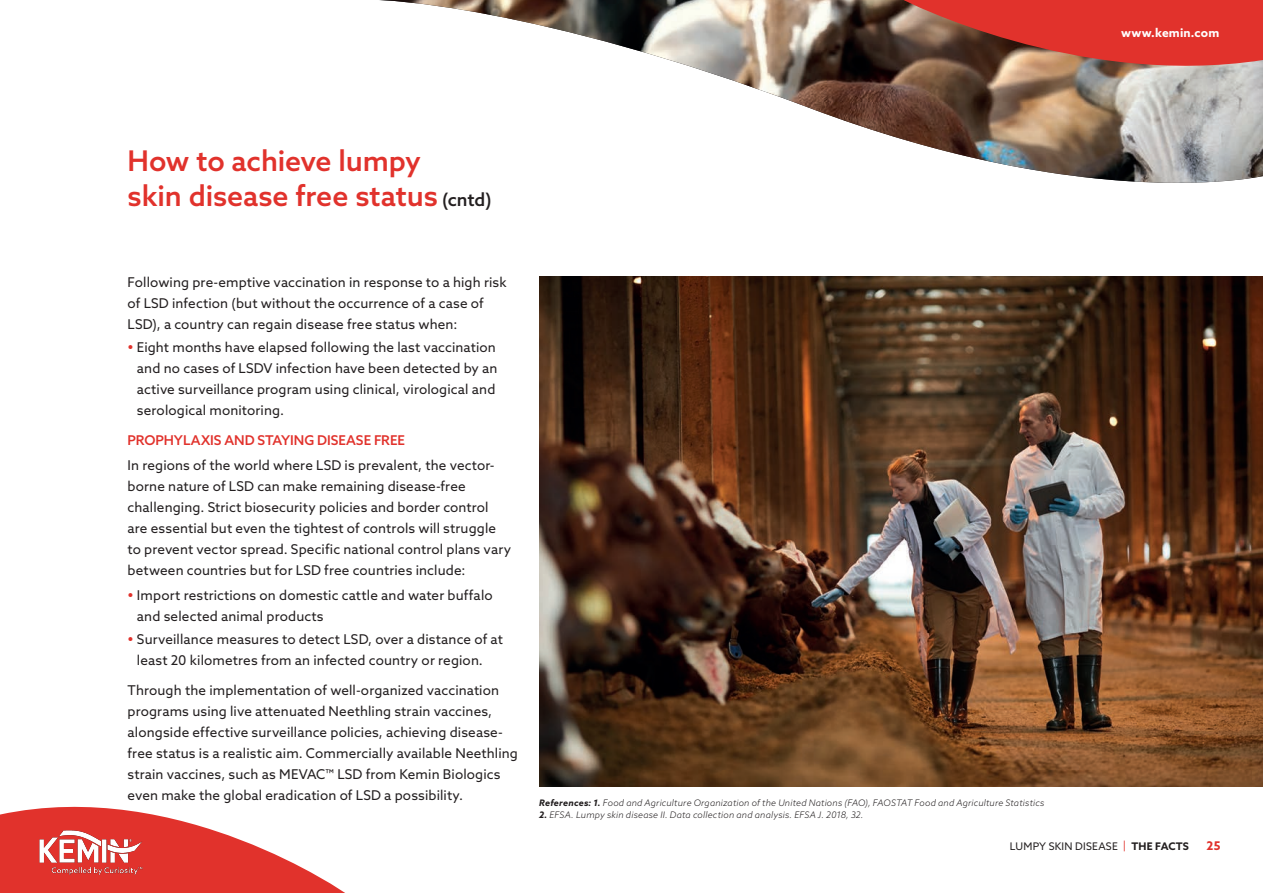
<style>
.page{position:relative;width:1263px;height:893px;background:#fff}
.page>*{position:absolute;margin:0;border:0;box-sizing:border-box;transform-origin:0 0}
.t1{font:500 28.5px/34.2px "Azo Sans";letter-spacing:-.005em;color:#e1322c}
.t2{font:13.5px/21px "Azo Sans";letter-spacing:.01em;color:#231f20}
.t3{font:500 13.5px "Azo Sans";color:#e1322c}
.t4{font:700 12px "Azo Sans";letter-spacing:.015em;color:#fff}
.t5{font:700 12px "Azo Sans";color:#e1322c}
.t6{font:10.5px "Azo Sans";letter-spacing:.02em;color:#231f20}
.t7{font:italic 300 9px "Azo Sans";letter-spacing:.02em;color:#231f20}
.s1{font-size:18px;color:#231f20}
.s2{color:#e1322c}
.s3{font-weight:700}
</style>
<div class="page">
<img style="left:379px;top:0;width:884px;height:183px">
<svg style="left:904px;top:0;width:359px;height:89px"></svg>
<svg style="left:0;top:806px;width:345px;height:87px"></svg>
<img style="left:539px;top:276px;width:724px;height:511px">
<img style="left:40px;top:830px;width:103px;height:44px">
<p class="t4" style="left:1121px;top:24px;width:100px">www.kemin.com</p>
<h1 class="t1" style="left:128px;top:144px;width:366px">How to achieve lumpy<br>skin disease free status <span class="s1">(cntd)</span></h1>
<p class="t2" style="left:128px;top:272px;width:380px">Following pre-emptive vaccination in response to a high risk of LSD infection (but without the occurrence of a case of<br>LSD), a country can regain disease free status when:</p>
<p class="t2" style="left:137px;top:337px;width:362px;text-indent:-9px"><span class="s2">•</span> Eight months have elapsed following the last vaccination and no cases of LSDV infection have been detected by an active surveillance program using clinical, virological and serological monitoring.</p>
<p class="t3" style="left:128px;top:431px;width:279px">PROPHYLAXIS AND STAYING DISEASE FREE</p>
<p class="t2" style="left:128px;top:454px;width:385px">In regions of the world where LSD is prevalent, the vector&shy;borne nature of LSD can make remaining disease-free challenging. Strict biosecurity policies and border control are essential but even the tightest of controls will struggle to prevent vector spread. Specific national control plans vary between countries but for LSD free countries include:</p>
<p class="t2" style="left:137px;top:585px;width:357px;text-indent:-9px"><span class="s2">•</span> Import restrictions on domestic cattle and water buffalo and selected animal products</p>
<p class="t2" style="left:137px;top:629px;width:367px;text-indent:-9px"><span class="s2">•</span> Surveillance measures to detect LSD, over a distance of at least 20 kilometres from an infected country or region.</p>
<p class="t2" style="left:128px;top:679px;width:392px">Through the implementation of well-organized vaccination programs using live attenuated Neethling strain vaccines, alongside effective surveillance policies, achieving disease&shy;free status is a realistic aim. Commercially available Neethling strain vaccines, such as MEVAC™ LSD from Kemin Biologics even make the global eradication of LSD a possibility.</p>
<p class="t7" style="left:539px;top:797px;width:507px"><span class="s3">References: 1.</span> Food and Agriculture Organization of the United Nations (FAO), FAOSTAT Food and Agriculture Statistics</p>
<p class="t7" style="left:539px;top:809px;width:326px"><span class="s3">2.</span> EFSA. Lumpy skin disease II. Data collection and analysis. EFSA J. 2018, 32.</p>
<p class="t6" style="left:1010px;top:840px;width:181px">LUMPY SKIN DISEASE <span class="s2">|</span> <span class="s3">THE FACTS</span></p>
<p class="t5" style="left:1206px;top:838px;width:15px">25</p>
</div>
